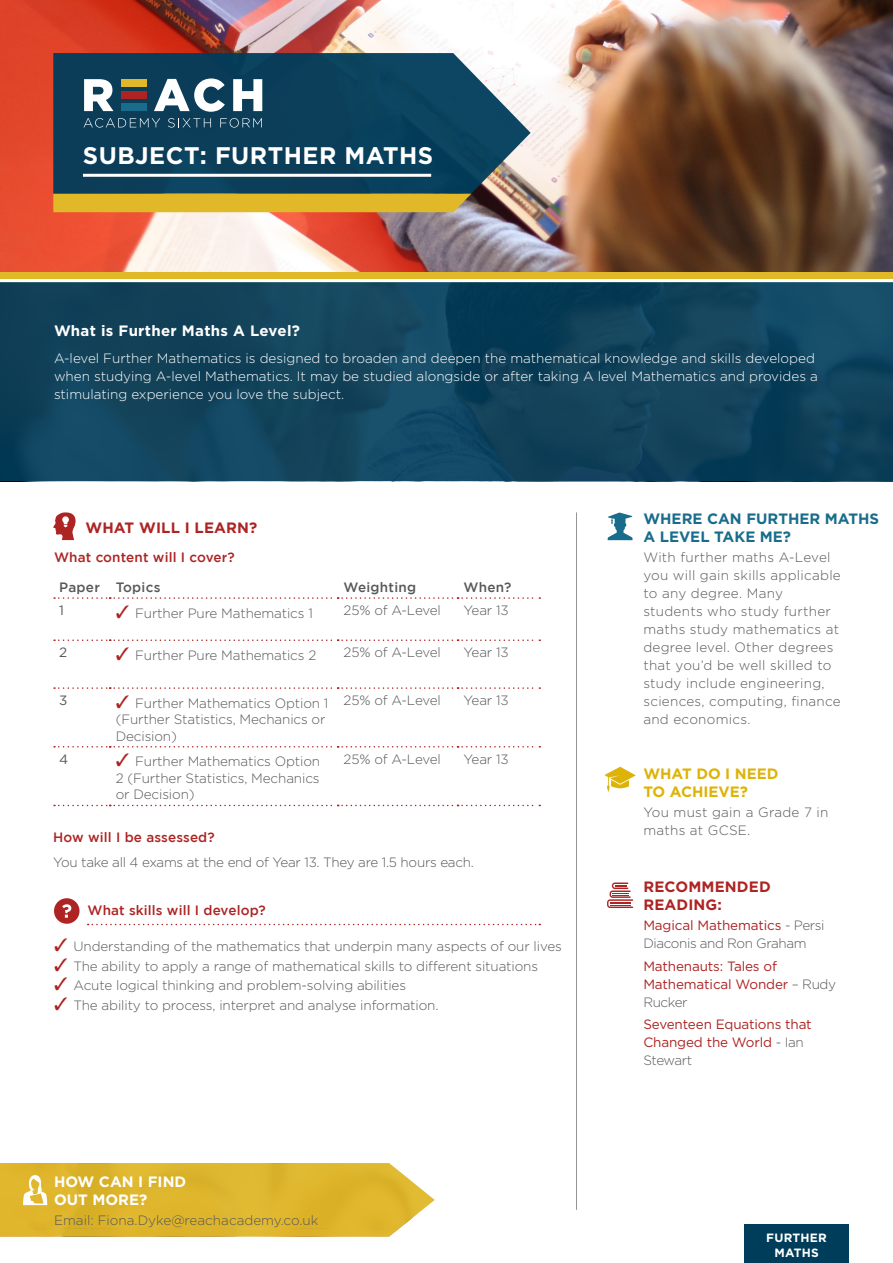
<style>
.page{position:relative;width:893px;height:1263px;background:#fff}
.page>*{position:absolute;margin:0;border:0;box-sizing:border-box;transform-origin:0 0}
.t1{font:700 24px "Gotham";letter-spacing:.02em;color:#fff}
.t2{font:700 15px/18px "Gotham";letter-spacing:.01em;color:#fff}
.t3{font:700 15px/18px "Gotham";letter-spacing:.01em;color:#ad2423}
.t4{font:700 15px/18px "Gotham";color:#196c8b}
.t5{font:700 15px/18px "Gotham";color:#deb308}
.t6{font:300 13.5px/16.5px "Gotham";letter-spacing:-.01em;color:#57585a}
.t7{font:300 13.5px/18px "Gotham";letter-spacing:.02em;color:#57585a}
.t8{font:300 13.5px/18px "Gotham";color:#fff}
.t9{font:13.5px/18px "Gotham";letter-spacing:-.01em;color:#ad2423}
.t10{font:500 13.5px "Gotham";letter-spacing:.01em;color:#ad2423}
.t11{font:300 13.5px/18px "Gotham";letter-spacing:-.03em;color:#57585a}
.t12{font:500 13.5px "Gotham";letter-spacing:.02em;color:#57585a}
.t13{font:13.5px "Gotham";color:#57585a}
.t14{font:700 12px/14.4px "Gotham";letter-spacing:.02em;color:#fff;text-align:center}
.s1{color:#ad2423}
.s2{font-weight:400;color:#ad2423}
.s3{font-weight:300;color:#57585a}
</style>
<div class="page">
<img style="left:0;top:0;width:893px;height:272px">
<svg style="left:0;top:282px;width:893px;height:199px;background:#11435c"></svg>
<div style="left:0;top:272px;width:893px;height:7px;background:#e1b828"></div>
<svg style="left:0;top:1163px;width:435px;height:73px;background:#dfb939"></svg>
<div style="left:744px;top:1225px;width:105px;height:38px;background:#003d5b"></div>
<svg style="left:53px;top:53px;width:478px;height:141px;background:#1e4d65"></svg>
<div style="left:53px;top:194px;width:418px;height:18px;background:#e1b828"></div>
<svg style="left:84px;top:118px;width:76px;height:10px"></svg>
<svg style="left:168px;top:118px;width:43px;height:10px"></svg>
<svg style="left:220px;top:118px;width:42px;height:10px"></svg>
<svg style="left:84px;top:79px;width:29px;height:32px"></svg>
<svg style="left:154px;top:78px;width:71px;height:34px"></svg>
<svg style="left:233px;top:79px;width:29px;height:32px"></svg>
<div style="left:121px;top:91px;width:26px;height:8px;background:#ad2423"></div>
<div style="left:121px;top:79px;width:26px;height:7px;background:#e1b828"></div>
<div style="left:121px;top:104px;width:26px;height:7px;background:#196c8b"></div>
<hr style="left:83px;top:174px;width:348px;height:3px;background:#fff">
<svg style="left:53px;top:512px;width:23px;height:28px"></svg>
<svg style="left:54px;top:597px;width:486px;height:2px"></svg>
<svg style="left:54px;top:639px;width:486px;height:2px"></svg>
<svg style="left:54px;top:687px;width:486px;height:2px"></svg>
<svg style="left:54px;top:746px;width:486px;height:1px"></svg>
<svg style="left:54px;top:805px;width:486px;height:1px"></svg>
<div style="left:54px;top:898px;width:26px;height:26px;background:#ad2423;border-radius:50%"></div>
<svg style="left:62px;top:904px;width:9px;height:14px"></svg>
<svg style="left:88px;top:924px;width:452px;height:1px"></svg>
<hr style="left:576px;top:512px;width:1px;height:698px;background:#939598">
<svg style="left:608px;top:512px;width:24px;height:28px"></svg>
<svg style="left:607px;top:882px;width:26px;height:26px"></svg>
<svg style="left:604px;top:767px;width:32px;height:25px"></svg>
<p class="t1" style="left:83px;top:140px;width:352px">SUBJECT: FURTHER MATHS</p>
<p class="t2" style="left:54px;top:322px;width:247px">What is Further Maths A Level?</p>
<p class="t8" style="left:54px;top:349px;width:765px">A-level Further Mathematics is designed to broaden and deepen the mathematical knowledge and skills developed when studying A-level Mathematics. It may be studied alongside or after taking A level Mathematics and provides a stimulating experience you love the subject.</p>
<p class="t3" style="left:85px;top:518px;width:174px">WHAT WILL I LEARN?</p>
<p class="t10" style="left:54px;top:549px;width:182px">What content will I cover?</p>
<p class="t12" style="left:59px;top:580px;width:42px">Paper</p>
<p class="t12" style="left:116px;top:580px;width:46px">Topics</p>
<p class="t12" style="left:344px;top:580px;width:74px">Weighting</p>
<p class="t12" style="left:464px;top:580px;width:49px">When?</p>
<p class="t13" style="left:59px;top:601px;width:6px">1</p>
<p class="t6" style="left:116px;top:604px;width:199px"><span class="s1">✓</span> Further Pure Mathematics 1</p>
<p class="t6" style="left:344px;top:601px;width:99px">25% of A-Level</p>
<p class="t6" style="left:464px;top:601px;width:47px">Year 13</p>
<p class="t13" style="left:59px;top:644px;width:10px">2</p>
<p class="t6" style="left:116px;top:646px;width:202px"><span class="s1">✓</span> Further Pure Mathematics 2</p>
<p class="t6" style="left:344px;top:644px;width:99px">25% of A-Level</p>
<p class="t6" style="left:464px;top:644px;width:47px">Year 13</p>
<p class="t13" style="left:59px;top:691px;width:10px">3</p>
<p class="t6" style="left:116px;top:694px;width:214px"><span class="s1">✓</span> Further Mathematics Option 1 (Further Statistics, Mechanics or<br>Decision)</p>
<p class="t6" style="left:344px;top:691px;width:99px">25% of A-Level</p>
<p class="t6" style="left:464px;top:691px;width:47px">Year 13</p>
<p class="t13" style="left:59px;top:750px;width:11px">4</p>
<p class="t6" style="left:116px;top:753px;width:206px;text-align:justify"><span class="s1">✓</span> Further Mathematics Option 2 (Further Statistics, Mechanics or Decision)</p>
<p class="t6" style="left:344px;top:750px;width:99px">25% of A-Level</p>
<p class="t6" style="left:464px;top:750px;width:47px">Year 13</p>
<p class="t10" style="left:53px;top:830px;width:163px">How will I be assessed?</p>
<p class="t6" style="left:53px;top:853px;width:422px">You take all 4 exams at the end of Year 13. They are 1.5 hours each.</p>
<p class="t10" style="left:87px;top:902px;width:180px">What skills will I develop?</p>
<p class="t6" style="left:54px;top:938px;width:509px"><span class="s1">✓</span> Understanding of the mathematics that underpin many aspects of our lives</p>
<p class="t6" style="left:54px;top:957px;width:486px"><span class="s1">✓</span> The ability to apply a range of mathematical skills to different situations</p>
<p class="t6" style="left:54px;top:977px;width:354px"><span class="s1">✓</span> Acute logical thinking and problem-solving abilities</p>
<p class="t6" style="left:54px;top:996px;width:386px"><span class="s1">✓</span> The ability to process, interpret and analyse information.</p>
<p class="t2" style="left:54px;top:1173px;width:134px">HOW CAN I FIND<br>OUT MORE?</p>
<p class="t6" style="left:54px;top:1211px;width:266px">Email: Fiona.Dyke@reachacademy.co.uk</p>
<p class="t4" style="left:643px;top:510px;width:237px">WHERE CAN FURTHER MATHS<br>A LEVEL TAKE ME?</p>
<p class="t7" style="left:643px;top:548px;width:199px">With further maths A-Level you will gain skills applicable to any degree. Many students who study further maths study mathematics at degree level. Other degrees that you’d be well skilled to study include engineering, sciences, computing, finance and economics.</p>
<p class="t5" style="left:643px;top:764px;width:137px">WHAT DO I NEED<br>TO ACHIEVE?</p>
<p class="t7" style="left:643px;top:803px;width:187px">You must gain a Grade 7 in maths at GCSE.</p>
<p class="t3" style="left:643px;top:878px;width:129px">RECOMMENDED<br>READING:</p>
<p class="t11" style="left:643px;top:916px;width:183px"><span class="s2">Magical Mathematics</span> - Persi<br>Diaconis and Ron Graham</p>
<p class="t9" style="left:643px;top:956px;width:194px">Mathenauts: Tales of<br>Mathematical Wonder <span class="s3">– Rudy<br>Rucker</span></p>
<p class="t9" style="left:643px;top:1015px;width:170px">Seventeen Equations that<br>Changed the World <span class="s3">- Ian<br>Stewart</span></p>
<p class="t14" style="left:766px;top:1231px;width:62px">FURTHER<br>MATHS</p>
</div>
